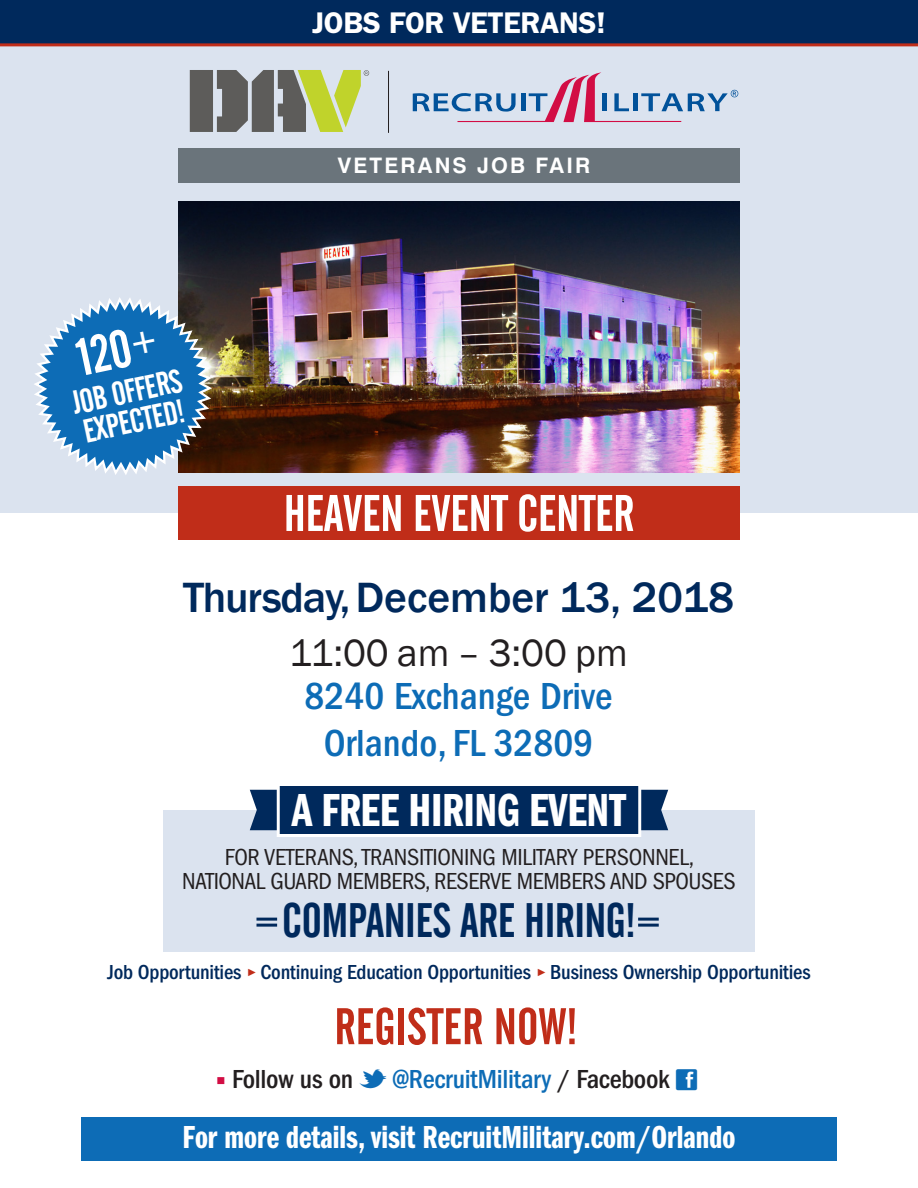
<style>
.page{position:relative;width:918px;height:1188px;background:#fff}
.page>*{position:absolute;margin:0;border:0;box-sizing:border-box;transform-origin:0 0}
.t1{font:52.5px "Alternate Gothic No 2 BT";color:#fff}
.t2{font:51px "Alternate Gothic No 2 BT";letter-spacing:-.01em;color:#fff}
.t3{font:51px "Alternate Gothic No 2 BT";color:#c02d19}
.t4{font:48px "Alternate Gothic No 2 BT";letter-spacing:-.01em;color:#00295c}
.t5{font:48px "Franklin Gothic Demi Cmpr";letter-spacing:-.01em;color:#fff}
.t6{font:500 43.5px "Franklin Gothic";color:#00295c}
.t7{font:500 condensed 39px/45px "Franklin Gothic";color:#0d6cb6;text-align:center}
.t8{font:33px "Franklin Gothic Demi Cmpr";color:#fff}
.t9{font:33px "Alternate Gothic No 2 BT";color:#fff}
.t10{font:600 30px "Franklin Gothic";letter-spacing:-.01em;color:#fff}
.t11{font:500 condensed 27px "Franklin Gothic";letter-spacing:-.01em;color:#231f20}
.t12{font:condensed 24px "Franklin Gothic";letter-spacing:-.02em;color:#231f20}
.t13{font:700 21.3px "Swiss 721 BT";letter-spacing:.1em;color:#fff}
.t14{font:500 condensed 21px "Franklin Gothic";letter-spacing:-.01em;color:#00295c}
.s1{font-weight:400;font-stretch:normal;color:#231f20}
.s2{font-stretch:normal;font-size:10.5px;color:#c02d19}
.s3{color:#d20d44}
.s4{color:#0d6cb6}
</style>
<div class="page">
<div style="left:0;top:40px;width:918px;height:473px;background:#dbe3ef"></div>
<div style="left:178px;top:148px;width:562px;height:35px;background:#6a747b"></div>
<hr style="left:388px;top:71px;width:1px;height:62px;background:#231f20">
<svg style="left:413px;top:72px;width:325px;height:50px"></svg>
<svg style="left:190px;top:70px;width:179px;height:62px"></svg>
<div style="left:0;top:0;width:918px;height:44px;background:#00295c"></div>
<hr style="left:0;top:43px;width:918px;height:3px;background:#c02d19">
<img style="left:178px;top:202px;width:562px;height:270px">
<div style="left:81px;top:1117px;width:756px;height:44px;background:#0d6cb6"></div>
<div style="left:178px;top:486px;width:562px;height:54px;background:#c02d19"></div>
<div style="left:163px;top:810px;width:592px;height:142px;background:#dbe3ef"></div>
<div style="left:277px;top:783px;width:364px;height:54px;background:#00295c;border:3px solid #fff"></div>
<svg style="left:641px;top:790px;width:27px;height:40px"></svg>
<svg style="left:250px;top:790px;width:27px;height:40px"></svg>
<hr style="left:256px;top:924px;width:21px;height:3px;background:#00295c">
<hr style="left:256px;top:918px;width:21px;height:3px;background:#00295c">
<hr style="left:638px;top:924px;width:21px;height:3px;background:#00295c">
<hr style="left:638px;top:918px;width:21px;height:3px;background:#00295c">
<svg style="left:34px;top:294px;width:181px;height:181px"></svg>
<p class="t10" style="left:312px;top:5px;width:295px">JOBS FOR VETERANS!</p>
<p class="t1" style="left:72px;top:330px;width:84px;rotate:-12deg">120<sup>+</sup></p>
<p class="t9" style="left:69px;top:385px;width:113px;rotate:-12deg">JOB OFFERS</p>
<p class="t9" style="left:80px;top:413px;width:104px;rotate:-12deg">EXPECTED!</p>
<p class="t13" style="left:338px;top:152px;width:254px">VETERANS JOB FAIR</p>
<p class="t2" style="left:284px;top:485px;width:352px">HEAVEN EVENT CENTER</p>
<p class="t6" style="left:183px;top:570px;width:552px">Thursday, December 13, 2018</p>
<p class="t7" style="left:289px;top:630px;width:340px"><span class="s1">11:00 am – 3:00 pm<br></span>8240 Exchange Drive<br>Orlando, FL 32809</p>
<p class="t5" style="left:292px;top:783px;width:336px">A FREE HIRING EVENT</p>
<p class="t12" style="left:225px;top:843px;width:471px">FOR VETERANS, TRANSITIONING MILITARY PERSONNEL,</p>
<p class="t12" style="left:182px;top:867px;width:555px">NATIONAL GUARD MEMBERS, RESERVE MEMBERS AND SPOUSES</p>
<p class="t4" style="left:282px;top:893px;width:355px">COMPANIES ARE HIRING!</p>
<p class="t14" style="left:107px;top:960px;width:705px">Job Opportunities <span class="s2">►</span> Continuing Education Opportunities <span class="s2">►</span> Business Ownership Opportunities</p>
<p class="t3" style="left:334px;top:998px;width:245px">REGISTER NOW!</p>
<p class="t11" style="left:216px;top:1064px;width:455px"><span class="s3">■</span> Follow us on <span class="s4">▼ @RecruitMilitary</span> / Facebook</p>
<p class="t8" style="left:183px;top:1119px;width:554px">For more details, visit RecruitMilitary.com/Orlando</p>
</div>
